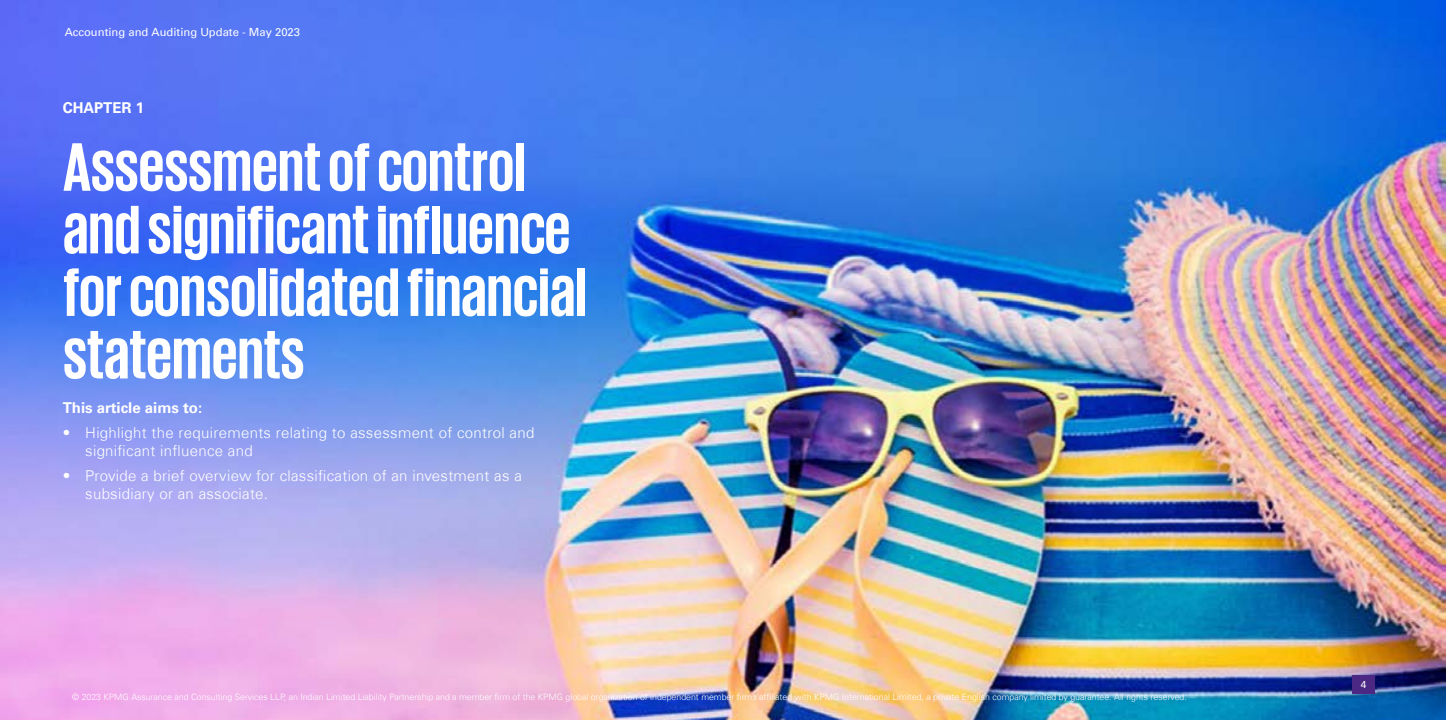
<style>
.page{position:relative;width:1446px;height:720px;background:#fff}
.page>*{position:absolute;margin:0;border:0;box-sizing:border-box;transform-origin:0 0}
.t1{font:700 70px/62.5px "KPMG";color:#fff}
.t2{font:300 15px/18px "Universfor KPMG";letter-spacing:.02em;color:#fff}
.t3{font:700 15px "Universfor KPMG";color:#fff}
.t4{font:11.25px "Universfor KPMG";color:#fff}
.t5{font:10px "Universfor KPMG";color:#fff}
.t6{font:300 8.75px "Universfor KPMG";color:#fff}
</style>
<div class="page">
<img style="left:0;top:0;width:1446px;height:719px">
<div style="left:1352px;top:675px;width:23px;height:18px;background:#4b2884"></div>
<p class="t4" style="left:65px;top:26px;width:237px">Accounting and Auditing Update - May 2023</p>
<h2 class="t3" style="left:63px;top:99px;width:83px">CHAPTER 1</h2>
<h1 class="t1" style="left:63px;top:133px;width:526px">Assessment of control and significant influence for consolidated financial statements</h1>
<h2 class="t3" style="left:63px;top:399px;width:141px">This article aims to:</h2>
<h2 class="t2" style="left:85px;top:424px;width:451px;text-indent:-23px">• Highlight the requirements relating to assessment of control and significant influence and</h2>
<h2 class="t2" style="left:85px;top:467px;width:438px;text-indent:-23px">• Provide a brief overview for classification of an investment as a subsidiary or an associate.</h2>
<p class="t6" style="left:72px;top:691px;width:1116px">© 2023 KPMG Assurance and Consulting Services LLP, an Indian Limited Liability Partnership and a member firm of the KPMG global organization of independent member firms affiliated with KPMG International Limited, a private English company limited by guarantee. All rights reserved.</p>
<p class="t5" style="left:1361px;top:678px;width:7px">4</p>
</div>
